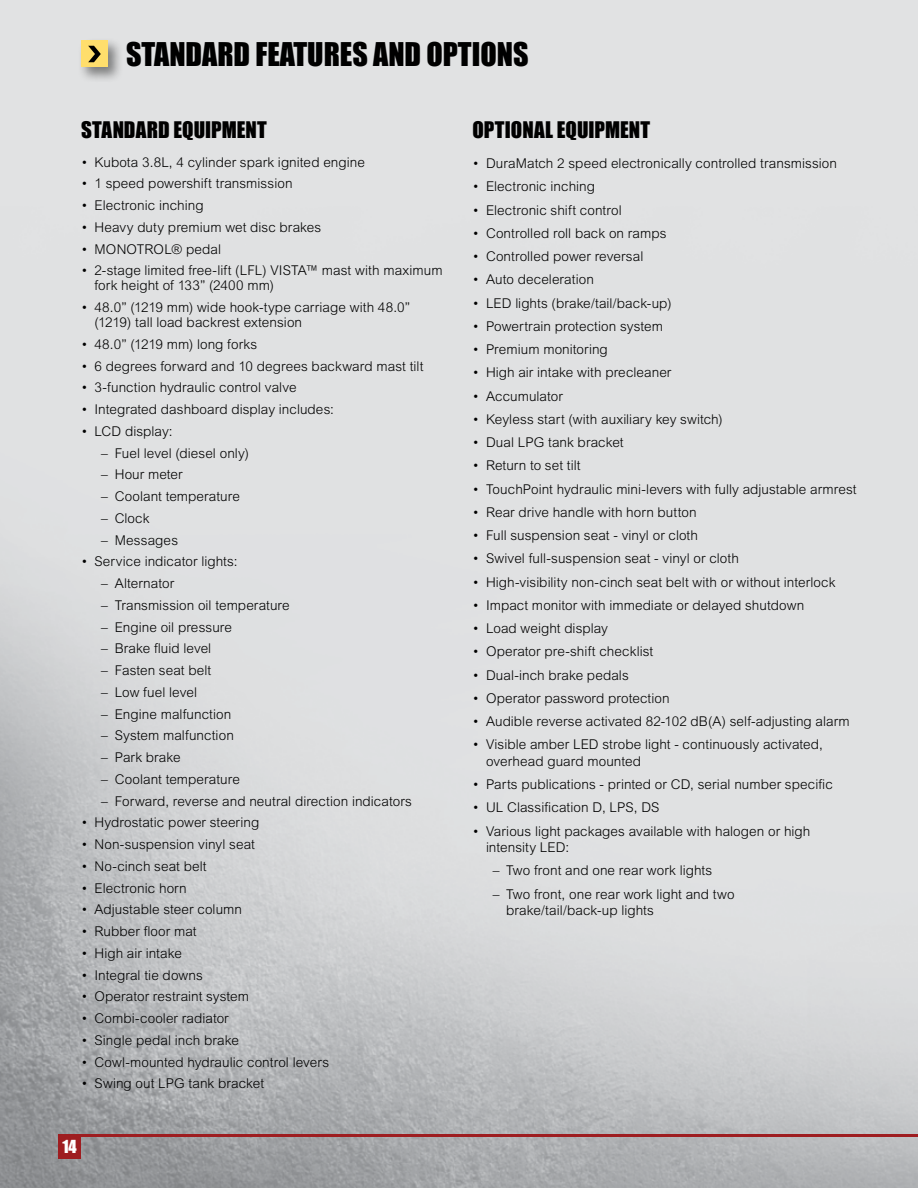
<style>
.page{position:relative;width:918px;height:1188px;background:#fff}
.page>*{position:absolute;margin:0;border:0;box-sizing:border-box;transform-origin:0 0}
.t1{font:30px "Impact";color:#000}
.t2{font:21px "Impact";letter-spacing:.005em;color:#000}
.t3{font:16.5px "Impact";color:#fff}
.t4{font:300 13.5px/16.5px "Arial MT Std";letter-spacing:.005em;color:#000}
</style>
<div class="page">
<img style="left:0;top:0;width:918px;height:1188px">
<hr style="left:58px;top:1134px;width:860px;height:3px;background:#9e1d20">
<div style="left:58px;top:1134px;width:23px;height:24px;background:#9e1d20"></div>
<div style="left:77px;top:38px;width:47px;height:45px;background:#000;opacity:.45"></div>
<div style="left:81px;top:40px;width:27px;height:28px;background:#ffde6c"></div>
<svg style="left:88px;top:46px;width:13px;height:16px"></svg>
<h1 class="t1" style="left:126px;top:31px;width:404px">STANDARD FEATURES AND OPTIONS</h1>
<h2 class="t2" style="left:81px;top:114px;width:187px">STANDARD EQUIPMENT</h2>
<p class="t4" style="left:81px;top:154px;width:285px">• Kubota 3.8L, 4 cylinder spark ignited engine</p>
<p class="t4" style="left:81px;top:175px;width:213px">• 1 speed powershift transmission</p>
<p class="t4" style="left:81px;top:197px;width:124px">• Electronic inching</p>
<p class="t4" style="left:81px;top:219px;width:242px">• Heavy duty premium wet disc brakes</p>
<p class="t4" style="left:81px;top:241px;width:142px">• MONOTROL® pedal</p>
<p class="t4" style="left:94px;top:263px;width:350px;line-height:15px;text-indent:-14px">• 2-stage limited free-lift (LFL) VISTA™ mast with maximum fork height of 133” (2400 mm)</p>
<p class="t4" style="left:94px;top:300px;width:317px;line-height:15px;text-indent:-14px">• 48.0” (1219 mm) wide hook-type carriage with 48.0” (1219) tall load backrest extension</p>
<p class="t4" style="left:81px;top:336px;width:178px">• 48.0” (1219 mm) long forks</p>
<p class="t4" style="left:81px;top:358px;width:344px">• 6 degrees forward and 10 degrees backward mast tilt</p>
<p class="t4" style="left:81px;top:379px;width:217px">• 3-function hydraulic control valve</p>
<p class="t4" style="left:81px;top:401px;width:255px">• Integrated dashboard display includes:</p>
<p class="t4" style="left:81px;top:423px;width:93px">• LCD display:</p>
<p class="t4" style="left:101px;top:445px;width:149px">– Fuel level (diesel only)</p>
<p class="t4" style="left:101px;top:466px;width:83px">– Hour meter</p>
<p class="t4" style="left:101px;top:488px;width:140px">– Coolant temperature</p>
<p class="t4" style="left:101px;top:510px;width:50px">– Clock</p>
<p class="t4" style="left:101px;top:532px;width:78px">– Messages</p>
<p class="t4" style="left:81px;top:553px;width:158px">• Service indicator lights:</p>
<p class="t4" style="left:101px;top:575px;width:74px">– Alternator</p>
<p class="t4" style="left:101px;top:597px;width:190px">– Transmission oil temperature</p>
<p class="t4" style="left:101px;top:619px;width:132px">– Engine oil pressure</p>
<p class="t4" style="left:101px;top:640px;width:112px">– Brake fluid level</p>
<p class="t4" style="left:101px;top:662px;width:112px">– Fasten seat belt</p>
<p class="t4" style="left:101px;top:684px;width:97px">– Low fuel level</p>
<p class="t4" style="left:101px;top:706px;width:132px">– Engine malfunction</p>
<p class="t4" style="left:101px;top:727px;width:134px">– System malfunction</p>
<p class="t4" style="left:101px;top:749px;width:81px">– Park brake</p>
<p class="t4" style="left:101px;top:771px;width:140px">– Coolant temperature</p>
<p class="t4" style="left:101px;top:793px;width:312px">– Forward, reverse and neutral direction indicators</p>
<p class="t4" style="left:81px;top:814px;width:180px">• Hydrostatic power steering</p>
<p class="t4" style="left:81px;top:836px;width:175px">• Non-suspension vinyl seat</p>
<p class="t4" style="left:81px;top:858px;width:127px">• No-cinch seat belt</p>
<p class="t4" style="left:81px;top:880px;width:107px">• Electronic horn</p>
<p class="t4" style="left:81px;top:901px;width:162px">• Adjustable steer column</p>
<p class="t4" style="left:81px;top:923px;width:117px">• Rubber floor mat</p>
<p class="t4" style="left:81px;top:945px;width:102px">• High air intake</p>
<p class="t4" style="left:81px;top:967px;width:123px">• Integral tie downs</p>
<p class="t4" style="left:81px;top:988px;width:170px">• Operator restraint system</p>
<p class="t4" style="left:81px;top:1010px;width:149px">• Combi-cooler radiator</p>
<p class="t4" style="left:81px;top:1032px;width:159px">• Single pedal inch brake</p>
<p class="t4" style="left:81px;top:1054px;width:250px">• Cowl-mounted hydraulic control levers</p>
<p class="t4" style="left:81px;top:1075px;width:185px">• Swing out LPG tank bracket</p>
<p class="t3" style="left:62px;top:1133px;width:16px">14</p>
<h2 class="t2" style="left:472px;top:114px;width:179px">OPTIONAL EQUIPMENT</h2>
<p class="t4" style="left:472px;top:155px;width:366px">• DuraMatch 2 speed electronically controlled transmission</p>
<p class="t4" style="left:472px;top:178px;width:124px">• Electronic inching</p>
<p class="t4" style="left:472px;top:202px;width:151px">• Electronic shift control</p>
<p class="t4" style="left:472px;top:225px;width:196px">• Controlled roll back on ramps</p>
<p class="t4" style="left:472px;top:248px;width:172px">• Controlled power reversal</p>
<p class="t4" style="left:472px;top:271px;width:123px">• Auto deceleration</p>
<p class="t4" style="left:472px;top:295px;width:201px">• LED lights (brake/tail/back-up)</p>
<p class="t4" style="left:472px;top:318px;width:192px">• Powertrain protection system</p>
<p class="t4" style="left:472px;top:341px;width:137px">• Premium monitoring</p>
<p class="t4" style="left:472px;top:364px;width:200px">• High air intake with precleaner</p>
<p class="t4" style="left:472px;top:388px;width:92px">• Accumulator</p>
<p class="t4" style="left:472px;top:411px;width:252px">• Keyless start (with auxiliary key switch)</p>
<p class="t4" style="left:472px;top:434px;width:153px">• Dual LPG tank bracket</p>
<p class="t4" style="left:472px;top:457px;width:110px">• Return to set tilt</p>
<p class="t4" style="left:472px;top:481px;width:386px">• TouchPoint hydraulic mini-levers with fully adjustable armrest</p>
<p class="t4" style="left:472px;top:504px;width:226px">• Rear drive handle with horn button</p>
<p class="t4" style="left:472px;top:527px;width:227px">• Full suspension seat - vinyl or cloth</p>
<p class="t4" style="left:472px;top:550px;width:268px">• Swivel full-suspension seat - vinyl or cloth</p>
<p class="t4" style="left:472px;top:574px;width:365px">• High-visibility non-cinch seat belt with or without interlock</p>
<p class="t4" style="left:472px;top:597px;width:333px">• Impact monitor with immediate or delayed shutdown</p>
<p class="t4" style="left:472px;top:620px;width:137px">• Load weight display</p>
<p class="t4" style="left:472px;top:643px;width:182px">• Operator pre-shift checklist</p>
<p class="t4" style="left:472px;top:667px;width:158px">• Dual-inch brake pedals</p>
<p class="t4" style="left:472px;top:690px;width:199px">• Operator password protection</p>
<p class="t4" style="left:472px;top:713px;width:379px">• Audible reverse activated 82-102 dB(A) self-adjusting alarm</p>
<p class="t4" style="left:486px;top:736px;width:338px;text-indent:-14px">• Visible amber LED strobe light - continuously activated, overhead guard mounted</p>
<p class="t4" style="left:472px;top:776px;width:362px">• Parts publications - printed or CD, serial number specific</p>
<p class="t4" style="left:472px;top:799px;width:189px">• UL Classification D, LPS, DS</p>
<p class="t4" style="left:486px;top:822px;width:326px;text-indent:-14px">• Various light packages available with halogen or high intensity LED:</p>
<p class="t4" style="left:493px;top:862px;width:221px">– Two front and one rear work lights</p>
<p class="t4" style="left:506px;top:885px;width:230px;text-indent:-14px">– Two front, one rear work light and two brake/tail/back-up lights</p>
</div>
